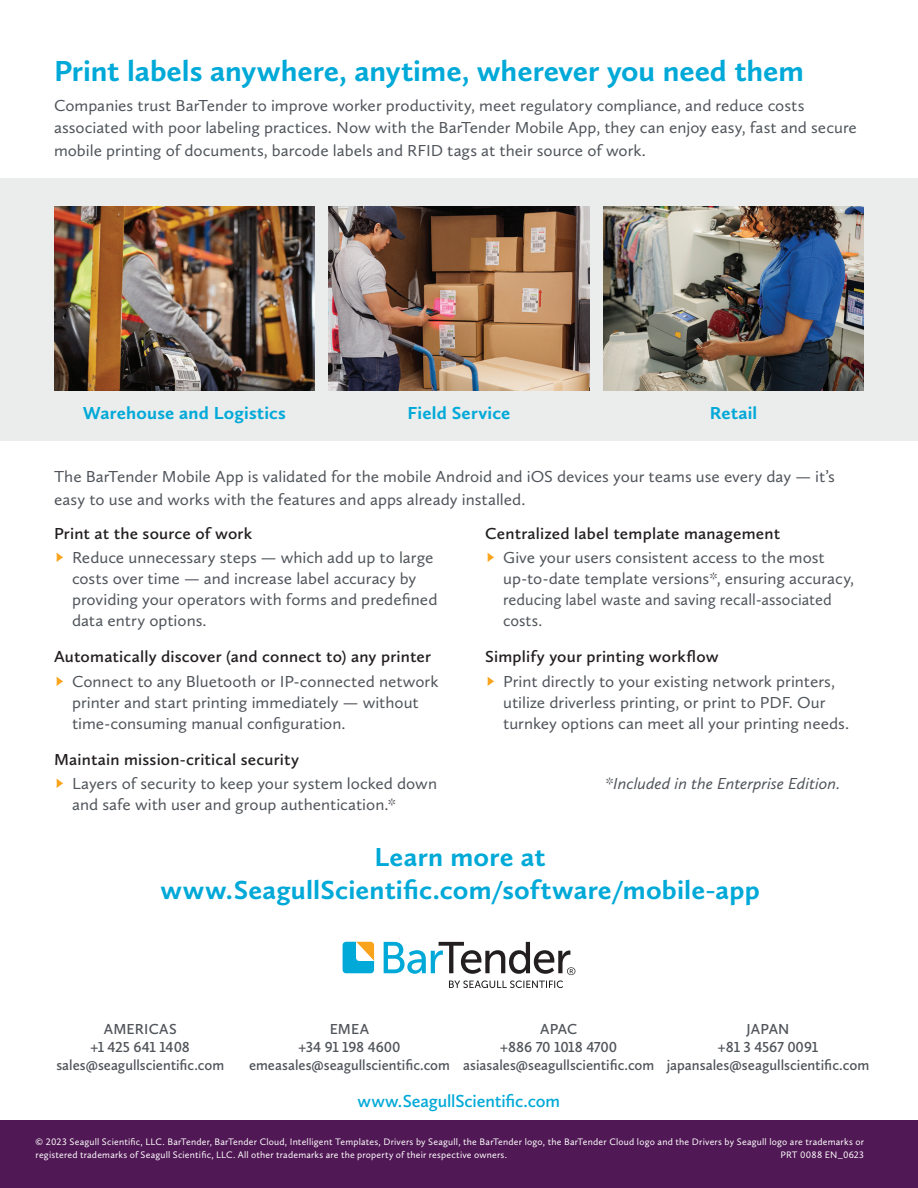
<style>
.page{position:relative;width:918px;height:1188px;background:#fff}
.page>*{position:absolute;margin:0;border:0;box-sizing:border-box;transform-origin:0 0}
.t1{font:700 30px "Calluna Sans";letter-spacing:-.005em;color:#00a9d8;scale:1.04 1}
.t2{font:700 27px/32.4px "Calluna Sans";letter-spacing:.005em;color:#00a9d8;text-align:center;scale:1.04 1}
.t3{font:700 18px "Calluna Sans";letter-spacing:.005em;color:#00a9d8;scale:1.04 1}
.t4{font:600 18px "Calluna Sans";letter-spacing:-.01em;color:#00a9d8}
.t5{font:16.5px/21px "Calluna Sans";color:#51555b;scale:1.04 1}
.t6{font:600 16.5px/24.3px "Calluna Sans";letter-spacing:.01em;color:#231f20;scale:1.04 1}
.t7{font:italic 16.5px "Calluna Sans";color:#51555b;scale:1.04 1}
.t8{font:600 15px/18px "Calluna Sans";color:#51555b;text-align:center}
.t9{font:9.75px/13.5px "Calluna Sans";letter-spacing:.02em;color:#fff}
.s1{font-weight:600;color:#231f20}
.s2{font-weight:600;color:#f9a31b}
.s3{color:#f9a31b}
.s4{font-weight:400;color:#51555b}
</style>
<div class="page">
<div style="left:0;top:1120px;width:918px;height:68px;background:#501854"></div>
<div style="left:0;top:178px;width:918px;height:263px;background:#ebecec"></div>
<svg style="left:343px;top:942px;width:31px;height:31px"></svg>
<svg style="left:384px;top:942px;width:191px;height:46px"></svg>
<img style="left:54px;top:207px;width:261px;height:183px">
<img style="left:328px;top:207px;width:262px;height:183px">
<img style="left:603px;top:207px;width:261px;height:183px">
<h1 class="t1" style="left:54px;top:53px;width:723px">Print labels anywhere, anytime, wherever you need them</h1>
<p class="t5" style="left:54px;top:94px;width:774px;line-height:22.5px">Companies trust BarTender to improve worker productivity, meet regulatory compliance, and reduce costs associated with poor labeling practices. Now with the BarTender Mobile App, they can enjoy easy, fast and secure mobile printing of documents, barcode labels and RFID tags at their source of work.</p>
<p class="t3" style="left:83px;top:402px;width:197px">Warehouse and Logistics</p>
<p class="t3" style="left:408px;top:402px;width:100px">Field Service</p>
<p class="t3" style="left:710px;top:402px;width:47px">Retail</p>
<p class="t5" style="left:54px;top:465px;width:752px;line-height:22.5px">The BarTender Mobile App is validated for the mobile Android and iOS devices your teams use every day — it’s easy to use and works with the features and apps already installed.</p>
<p class="t5" style="left:54px;top:521px;width:367px;line-height:24.3px"><span class="s1">Print at the source of work<br></span><span class="s2">►</span> Reduce unnecessary steps — which add up to large</p>
<p class="t5" style="left:72px;top:568px;width:353px">costs over time — and increase label accuracy by providing your operators with forms and predefined data entry options.</p>
<p class="t6" style="left:54px;top:644px;width:371px">Automatically discover (and connect to) any printer <span class="s3">►</span> <span class="s4">Connect to any Bluetooth or IP-connected network</span></p>
<p class="t5" style="left:72px;top:691px;width:335px">printer and start printing immediately — without time-consuming manual configuration.</p>
<p class="t5" style="left:54px;top:747px;width:370px;line-height:24.3px"><span class="s1">Maintain mission-critical security<br></span><span class="s2">►</span> Layers of security to keep your system locked down</p>
<p class="t5" style="left:72px;top:794px;width:313px">and safe with user and group authentication.*</p>
<p class="t5" style="left:485px;top:521px;width:328px;line-height:24.3px"><span class="s1">Centralized label template management<br></span><span class="s2">►</span> Give your users consistent access to the most</p>
<p class="t5" style="left:503px;top:568px;width:339px">up-to-date template versions*, ensuring accuracy, reducing label waste and saving recall-associated costs.</p>
<p class="t5" style="left:485px;top:644px;width:338px;line-height:24.3px"><span class="s1">Simplify your printing workflow<br></span><span class="s2">►</span> Print directly to your existing network printers,</p>
<p class="t5" style="left:503px;top:691px;width:334px">utilize driverless printing, or print to PDF. Our turnkey options can meet all your printing needs.</p>
<p class="t7" style="left:605px;top:773px;width:228px">*Included in the Enterprise Edition.</p>
<h2 class="t2" style="left:160px;top:841px;width:578px">Learn more at www.SeagullScientific.com/software/mobile-app</h2>
<p class="t8" style="left:56px;top:1020px;width:169px">AMERICAS<br>+1 425 641 1408 sales@seagullscientific.com</p>
<p class="t8" style="left:249px;top:1020px;width:202px">EMEA<br>+34 91 198 4600 emeasales@seagullscientific.com</p>
<p class="t8" style="left:463px;top:1020px;width:193px">APAC<br>+886 70 1018 4700 asiasales@seagullscientific.com</p>
<p class="t8" style="left:667px;top:1020px;width:204px">JAPAN<br>+81 3 4567 0091 japansales@seagullscientific.com</p>
<p class="t4" style="left:358px;top:1090px;width:204px">www.SeagullScientific.com</p>
<p class="t9" style="left:36px;top:1135px;width:830px">© 2023 Seagull Scientific, LLC. BarTender, BarTender Cloud, Intelligent Templates, Drivers by Seagull, the BarTender logo, the BarTender Cloud logo and the Drivers by Seagull logo are trademarks or registered trademarks of Seagull Scientific, LLC. All other trademarks are the property of their respective owners.</p>
<p class="t9" style="left:780px;top:1148px;width:85px">PRT 0088 EN_0623</p>
</div>
